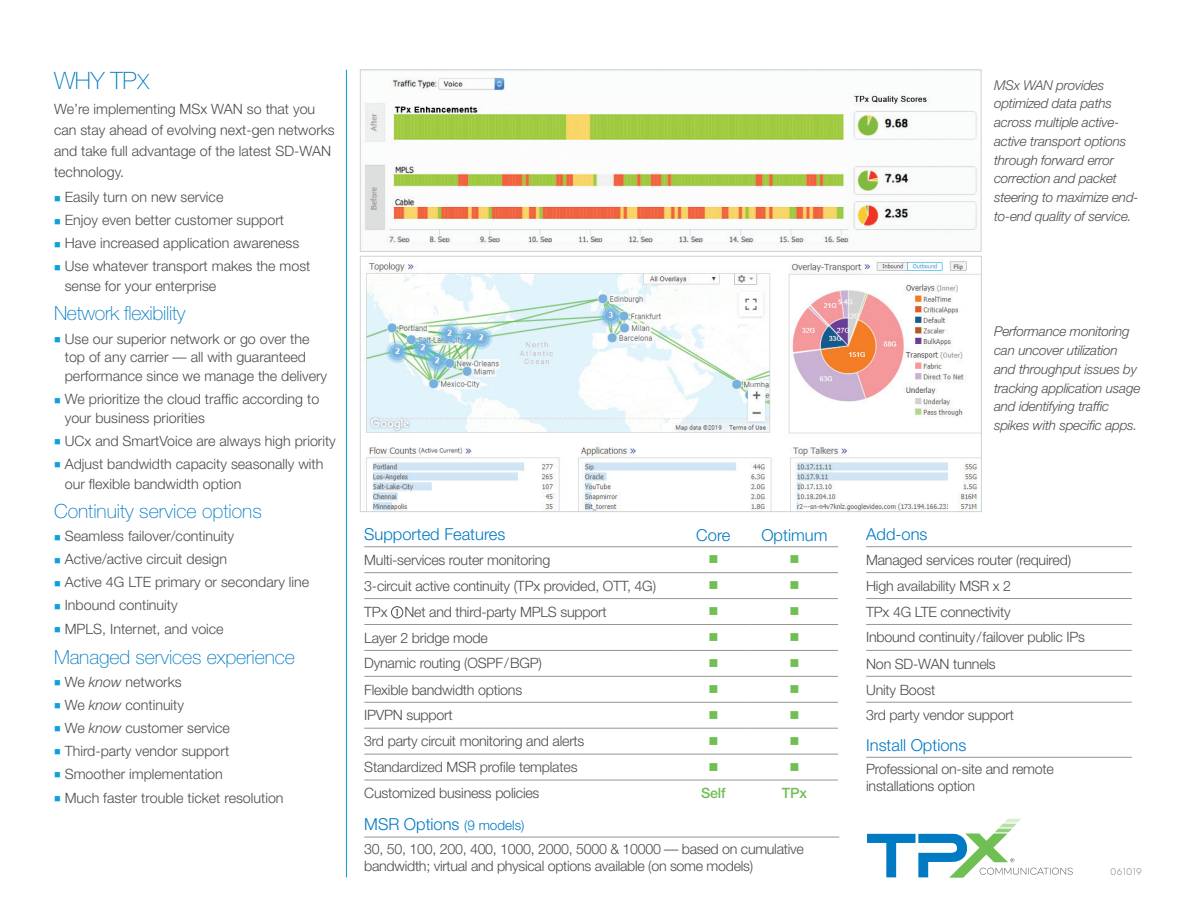
<style>
.page{position:relative;width:1188px;height:918px;background:#fff}
.page>*{position:absolute;margin:0;border:0;box-sizing:border-box;transform-origin:0 0}
.t1{font:100 24px "Helvetica Neue";color:#007ac2}
.t2{font:100 19.5px "Helvetica Neue";letter-spacing:-.005em;color:#007ac2}
.t3{font:300 16.5px "Helvetica Neue";color:#007ac2}
.t4{font:300 14.25px/26px "Helvetica Neue";color:#4b4c4d}
.t5{font:300 14.25px/17.1px "Helvetica Neue";letter-spacing:-.02em;color:#4b4c4d}
.t6{font:500 14.25px "Helvetica Neue";letter-spacing:-.015em;color:#6fbf54}
.t7{font:italic 300 13.5px/18.8px "Helvetica Neue";letter-spacing:-.015em;color:#4b4c4d}
.t8{font:13.5px "Wingdings";color:#6fbf54}
.t9{font:100 8.7px "Eveleth Clean";letter-spacing:.05em;color:#808285}
.s1{font-size:21px}
.s2{color:#0ca0dc}
.s3{font-style:italic}
.s4{font-size:13.5px}
</style>
<div class="page">
<hr style="left:346px;top:70px;width:1px;height:808px;background:#0ca0dc">
<img style="left:364px;top:78px;width:613px;height:166px">
<div style="left:360px;top:70px;width:621px;height:182px;border:1px solid #d1d2d4"></div>
<hr style="left:364px;top:546px;width:312px;height:1px;background:#939598">
<hr style="left:676px;top:546px;width:75px;height:1px;background:#939598">
<hr style="left:751px;top:546px;width:87px;height:1px;background:#939598">
<hr style="left:364px;top:572px;width:312px;height:1px;background:#939598">
<hr style="left:676px;top:572px;width:75px;height:1px;background:#939598">
<hr style="left:751px;top:572px;width:87px;height:1px;background:#939598">
<hr style="left:364px;top:598px;width:312px;height:1px;background:#939598">
<hr style="left:676px;top:598px;width:75px;height:1px;background:#939598">
<hr style="left:751px;top:598px;width:87px;height:1px;background:#939598">
<hr style="left:364px;top:624px;width:312px;height:1px;background:#939598">
<hr style="left:676px;top:624px;width:75px;height:1px;background:#939598">
<hr style="left:751px;top:624px;width:87px;height:1px;background:#939598">
<hr style="left:364px;top:650px;width:312px;height:1px;background:#939598">
<hr style="left:676px;top:650px;width:75px;height:1px;background:#939598">
<hr style="left:751px;top:650px;width:87px;height:1px;background:#939598">
<hr style="left:364px;top:676px;width:312px;height:1px;background:#939598">
<hr style="left:676px;top:676px;width:75px;height:1px;background:#939598">
<hr style="left:751px;top:676px;width:87px;height:1px;background:#939598">
<hr style="left:364px;top:702px;width:312px;height:1px;background:#939598">
<hr style="left:676px;top:702px;width:75px;height:1px;background:#939598">
<hr style="left:751px;top:702px;width:87px;height:1px;background:#939598">
<hr style="left:364px;top:728px;width:312px;height:1px;background:#939598">
<hr style="left:676px;top:728px;width:75px;height:1px;background:#939598">
<hr style="left:751px;top:728px;width:87px;height:1px;background:#939598">
<hr style="left:364px;top:754px;width:312px;height:1px;background:#939598">
<hr style="left:676px;top:754px;width:75px;height:1px;background:#939598">
<hr style="left:751px;top:754px;width:87px;height:1px;background:#939598">
<hr style="left:364px;top:780px;width:312px;height:1px;background:#939598">
<hr style="left:676px;top:780px;width:75px;height:1px;background:#939598">
<hr style="left:751px;top:780px;width:87px;height:1px;background:#939598">
<div style="left:391px;top:606px;width:12px;height:12px;border:1px solid #4b4c4d;border-radius:50%"></div>
<svg style="left:396px;top:609px;width:2px;height:7px"></svg>
<hr style="left:866px;top:546px;width:266px;height:1px;background:#939598">
<hr style="left:866px;top:572px;width:266px;height:1px;background:#939598">
<hr style="left:866px;top:598px;width:266px;height:1px;background:#939598">
<hr style="left:866px;top:624px;width:266px;height:1px;background:#939598">
<hr style="left:866px;top:650px;width:266px;height:1px;background:#939598">
<hr style="left:866px;top:676px;width:266px;height:1px;background:#939598">
<hr style="left:866px;top:702px;width:266px;height:1px;background:#939598">
<hr style="left:364px;top:837px;width:475px;height:1px;background:#939598">
<hr style="left:866px;top:757px;width:266px;height:1px;background:#939598">
<img style="left:366px;top:259px;width:614px;height:251px">
<div style="left:360px;top:256px;width:622px;height:256px;border:1px solid #d1d2d4"></div>
<svg style="left:867px;top:819px;width:206px;height:59px"></svg>
<h1 class="t1" style="left:54px;top:66px;width:97px">WHY TP<span class="s1">X</span></h1>
<p class="t4" style="left:54px;top:98px;width:282px;line-height:21px">We’re implementing MSx WAN so that you can stay ahead of evolving next-gen networks and take full advantage of the latest SD-WAN technology.</p>
<p class="t4" style="left:54px;top:184px;width:171px"><span class="s2">■</span> Easily turn on new service</p>
<p class="t4" style="left:54px;top:207px;width:232px"><span class="s2">■</span> Enjoy even better customer support</p>
<p class="t4" style="left:54px;top:230px;width:247px"><span class="s2">■</span> Have increased application awareness</p>
<p class="t4" style="left:65px;top:256px;width:247px;line-height:19.5px;text-indent:-11px"><span class="s2">■</span> Use whatever transport makes the most sense for your enterprise</p>
<h2 class="t2" style="left:54px;top:302px;width:133px">Network flexibility</h2>
<p class="t4" style="left:65px;top:329px;width:264px;line-height:18.8px;text-indent:-11px"><span class="s2">■</span> Use our superior network or go over the top of any carrier — all with guaranteed performance since we manage the delivery</p>
<p class="t4" style="left:65px;top:389px;width:256px;line-height:18.8px;text-indent:-11px"><span class="s2">■</span> We prioritize the cloud traffic according to your business priorities</p>
<p class="t4" style="left:54px;top:428px;width:283px"><span class="s2">■</span> UCx and SmartVoice are always high priority</p>
<p class="t4" style="left:65px;top:454px;width:260px;line-height:19.5px;text-indent:-11px"><span class="s2">■</span> Adjust bandwidth capacity seasonally with our flexible bandwidth option</p>
<h2 class="t2" style="left:54px;top:500px;width:209px">Continuity service options</h2>
<p class="t4" style="left:54px;top:523px;width:182px"><span class="s2">■</span> Seamless failover/continuity</p>
<p class="t4" style="left:54px;top:546px;width:175px"><span class="s2">■</span> Active/active circuit design</p>
<p class="t4" style="left:54px;top:569px;width:257px"><span class="s2">■</span> Active 4G LTE primary or secondary line</p>
<p class="t4" style="left:54px;top:592px;width:125px"><span class="s2">■</span> Inbound continuity</p>
<p class="t4" style="left:54px;top:616px;width:171px"><span class="s2">■</span> MPLS, Internet, and voice</p>
<h2 class="t2" style="left:54px;top:646px;width:242px">Managed services experience</h2>
<p class="t4" style="left:54px;top:668px;width:129px"><span class="s2">■</span> We <span class="s3">know</span> networks</p>
<p class="t4" style="left:54px;top:691px;width:132px"><span class="s2">■</span> We <span class="s3">know</span> continuity</p>
<p class="t4" style="left:54px;top:714px;width:178px"><span class="s2">■</span> We <span class="s3">know</span> customer service</p>
<p class="t4" style="left:54px;top:738px;width:177px"><span class="s2">■</span> Third-party vendor support</p>
<p class="t4" style="left:54px;top:761px;width:170px"><span class="s2">■</span> Smoother implementation</p>
<p class="t4" style="left:54px;top:784px;width:231px"><span class="s2">■</span> Much faster trouble ticket resolution</p>
<p class="t3" style="left:364px;top:524px;width:143px">Supported Features</p>
<p class="t3" style="left:696px;top:525px;width:36px">Core</p>
<p class="t3" style="left:761px;top:525px;width:67px">Optimum</p>
<p class="t4" style="left:364px;top:546px;width:188px">Multi-services router monitoring</p>
<p class="t8" style="left:708px;top:552px;width:12px">■</p>
<p class="t8" style="left:789px;top:552px;width:12px">■</p>
<p class="t4" style="left:364px;top:572px;width:293px">3-circuit active continuity (TPx provided, OTT, 4G)</p>
<p class="t8" style="left:708px;top:578px;width:12px">■</p>
<p class="t8" style="left:789px;top:578px;width:12px">■</p>
<p class="t4" style="left:364px;top:599px;width:244px">TPx Net and third-party MPLS support</p>
<p class="t8" style="left:708px;top:604px;width:12px">■</p>
<p class="t8" style="left:789px;top:604px;width:12px">■</p>
<p class="t4" style="left:364px;top:625px;width:125px">Layer 2 bridge mode</p>
<p class="t8" style="left:708px;top:630px;width:12px">■</p>
<p class="t8" style="left:789px;top:630px;width:12px">■</p>
<p class="t4" style="left:364px;top:650px;width:179px">Dynamic routing (OSPF/BGP)</p>
<p class="t8" style="left:708px;top:656px;width:12px">■</p>
<p class="t8" style="left:789px;top:656px;width:12px">■</p>
<p class="t4" style="left:364px;top:677px;width:160px">Flexible bandwidth options</p>
<p class="t8" style="left:708px;top:682px;width:12px">■</p>
<p class="t8" style="left:789px;top:682px;width:12px">■</p>
<p class="t4" style="left:364px;top:702px;width:90px">IPVPN support</p>
<p class="t8" style="left:708px;top:708px;width:12px">■</p>
<p class="t8" style="left:789px;top:708px;width:12px">■</p>
<p class="t4" style="left:364px;top:728px;width:222px">3rd party circuit monitoring and alerts</p>
<p class="t8" style="left:708px;top:734px;width:12px">■</p>
<p class="t8" style="left:789px;top:734px;width:12px">■</p>
<p class="t4" style="left:364px;top:754px;width:215px">Standardized MSR profile templates</p>
<p class="t8" style="left:708px;top:760px;width:12px">■</p>
<p class="t8" style="left:789px;top:760px;width:12px">■</p>
<p class="t4" style="left:364px;top:780px;width:177px">Customized business policies</p>
<p class="t6" style="left:701px;top:784px;width:26px">Self</p>
<p class="t6" style="left:782px;top:784px;width:27px">TPx</p>
<p class="t3" style="left:364px;top:814px;width:162px">MSR Options <span class="s4">(9 models)</span></p>
<p class="t5" style="left:364px;top:840px;width:441px">30, 50, 100, 200, 400, 1000, 2000, 5000 &amp; 10000 — based on cumulative bandwidth; virtual and physical options available (on some models)</p>
<p class="t7" style="left:994px;top:75px;width:146px">MSx WAN provides optimized data paths across multiple active&shy;active transport options through forward error correction and packet steering to maximize end&shy;to-end quality of service.</p>
<p class="t7" style="left:994px;top:322px;width:148px">Performance monitoring can uncover utilization and throughput issues by tracking application usage and identifying traffic spikes with specific apps.</p>
<p class="t3" style="left:866px;top:524px;width:63px">Add-ons</p>
<p class="t4" style="left:866px;top:546px;width:220px">Managed services router (required)<br>High availability MSR x 2<br>TPx 4G LTE connectivity<br>Inbound continuity/failover public IPs<br>Non SD-WAN tunnels<br>Unity Boost<br>3rd party vendor support</p>
<p class="t3" style="left:866px;top:735px;width:102px">Install Options</p>
<p class="t4" style="left:866px;top:760px;width:189px;line-height:17.1px">Professional on-site and remote installations option</p>
<p class="t9" style="left:1110px;top:865px;width:33px">061019</p>
</div>
